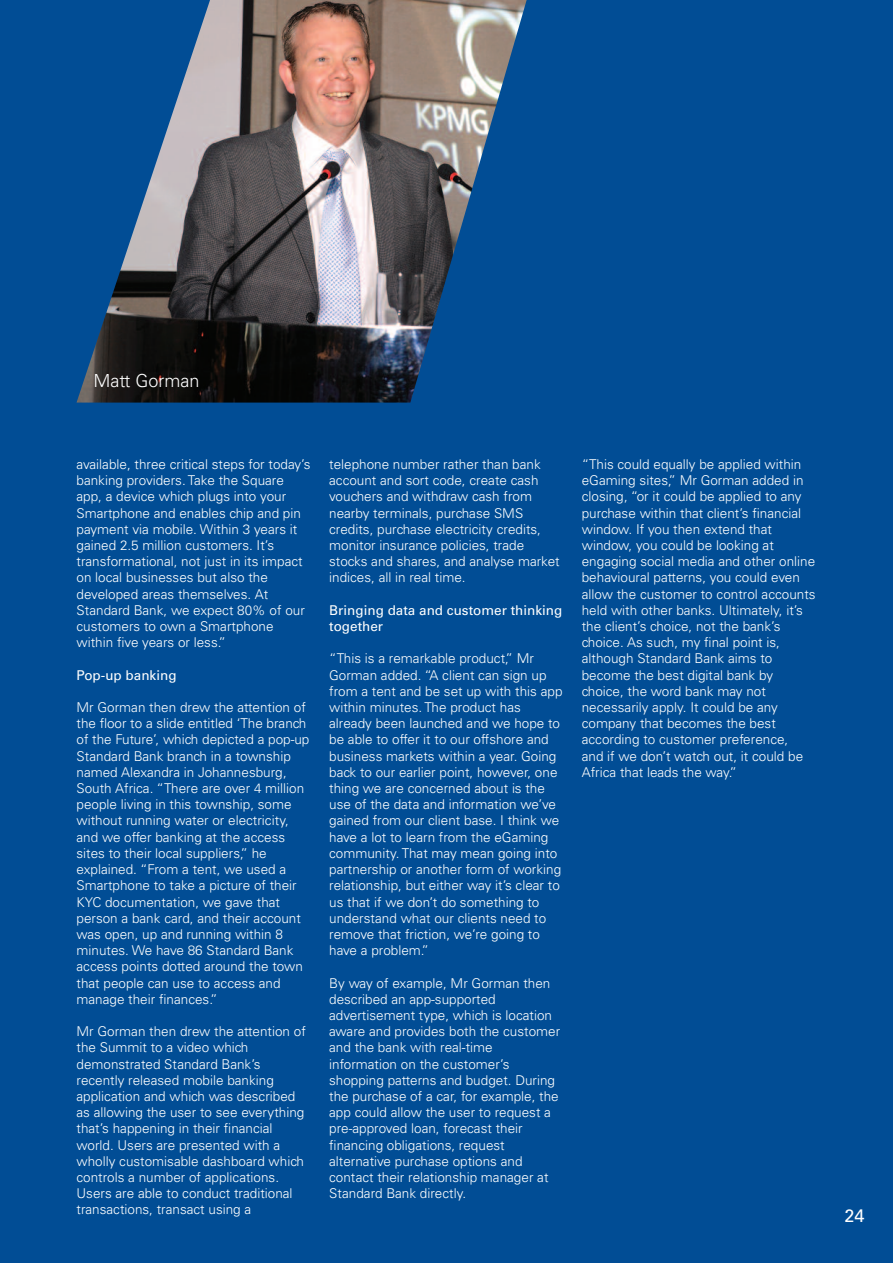
<style>
.page{position:relative;width:893px;height:1263px;background:#014d95}
.page>*{position:absolute;margin:0;border:0;box-sizing:border-box;transform-origin:0 0}
.t1{font:300 18px "Univers LT Std";color:#fff}
.t2{font:18px "Univers LT Std";color:#fff}
.t3{font:300 13.5px/16.2px "Univers LT Std";color:#fff}
.t4{font:13.5px/16.2px "Univers LT Std";color:#fff}
</style>
<div class="page">
<img style="left:77px;top:0;width:450px;height:403px">
<h1 class="t1" style="left:94px;top:373px;width:108px">Matt Gorman</h1>
<p class="t3" style="left:77px;top:457px;width:235px">available, three critical steps for today’s banking providers. Take the Square app, a device which plugs into your Smartphone and enables chip and pin payment via mobile. Within 3 years it gained 2.5 million customers. It’s transformational, not just in its impact on local businesses but also the developed areas themselves. At Standard Bank, we expect 80% of our customers to own a Smartphone within five years or less.”</p>
<p class="t4" style="left:77px;top:668px;width:102px">Pop-up banking</p>
<p class="t3" style="left:77px;top:700px;width:234px">Mr Gorman then drew the attention of the floor to a slide entitled ‘The branch of the Future’, which depicted a pop-up Standard Bank branch in a township named Alexandra in Johannesburg, South Africa. “There are over 4 million people living in this township, some without running water or electricity, and we offer banking at the access sites to their local suppliers,” he explained. “From a tent, we used a Smartphone to take a picture of their KYC documentation, we gave that person a bank card, and their account was open, up and running within 8 minutes. We have 86 Standard Bank access points dotted around the town that people can use to access and manage their finances.”</p>
<p class="t3" style="left:77px;top:1024px;width:231px">Mr Gorman then drew the attention of the Summit to a video which demonstrated Standard Bank’s recently released mobile banking application and which was described as allowing the user to see everything that’s happening in their financial world. Users are presented with a wholly customisable dashboard which controls a number of applications.<br>Users are able to conduct traditional transactions, transact using a</p>
<p class="t3" style="left:329px;top:457px;width:232px">telephone number rather than bank account and sort code, create cash vouchers and withdraw cash from nearby terminals, purchase SMS credits, purchase electricity credits, monitor insurance policies, trade stocks and shares, and analyse market indices, all in real time.</p>
<p class="t4" style="left:329px;top:603px;width:235px">Bringing data and customer thinking together</p>
<p class="t3" style="left:329px;top:652px;width:235px">“This is a remarkable product,” Mr Gorman added. “A client can sign up from a tent and be set up with this app within minutes. The product has already been launched and we hope to be able to offer it to our offshore and business markets within a year. Going back to our earlier point, however, one thing we are concerned about is the use of the data and information we’ve gained from our client base. I think we have a lot to learn from the eGaming community. That may mean going into partnership or another form of working relationship, but either way it’s clear to us that if we don’t do something to understand what our clients need to remove that friction, we’re going to have a problem.”</p>
<p class="t3" style="left:329px;top:976px;width:233px">By way of example, Mr Gorman then described an app-supported advertisement type, which is location aware and provides both the customer and the bank with real-time information on the customer’s shopping patterns and budget. During the purchase of a car, for example, the app could allow the user to request a pre-approved loan, forecast their financing obligations, request alternative purchase options and contact their relationship manager at Standard Bank directly.</p>
<p class="t3" style="left:582px;top:457px;width:235px">“This could equally be applied within eGaming sites,” Mr Gorman added in closing, “or it could be applied to any purchase within that client’s financial window. If you then extend that window, you could be looking at engaging social media and other online behavioural patterns, you could even allow the customer to control accounts held with other banks. Ultimately, it’s the client’s choice, not the bank’s choice. As such, my final point is, although Standard Bank aims to become the best digital bank by choice, the word bank may not necessarily apply. It could be any company that becomes the best according to customer preference,<br>and if we don’t watch out, it could be Africa that leads the way.”</p>
<h1 class="t2" style="left:844px;top:1209px;width:22px">24</h1>
</div>
